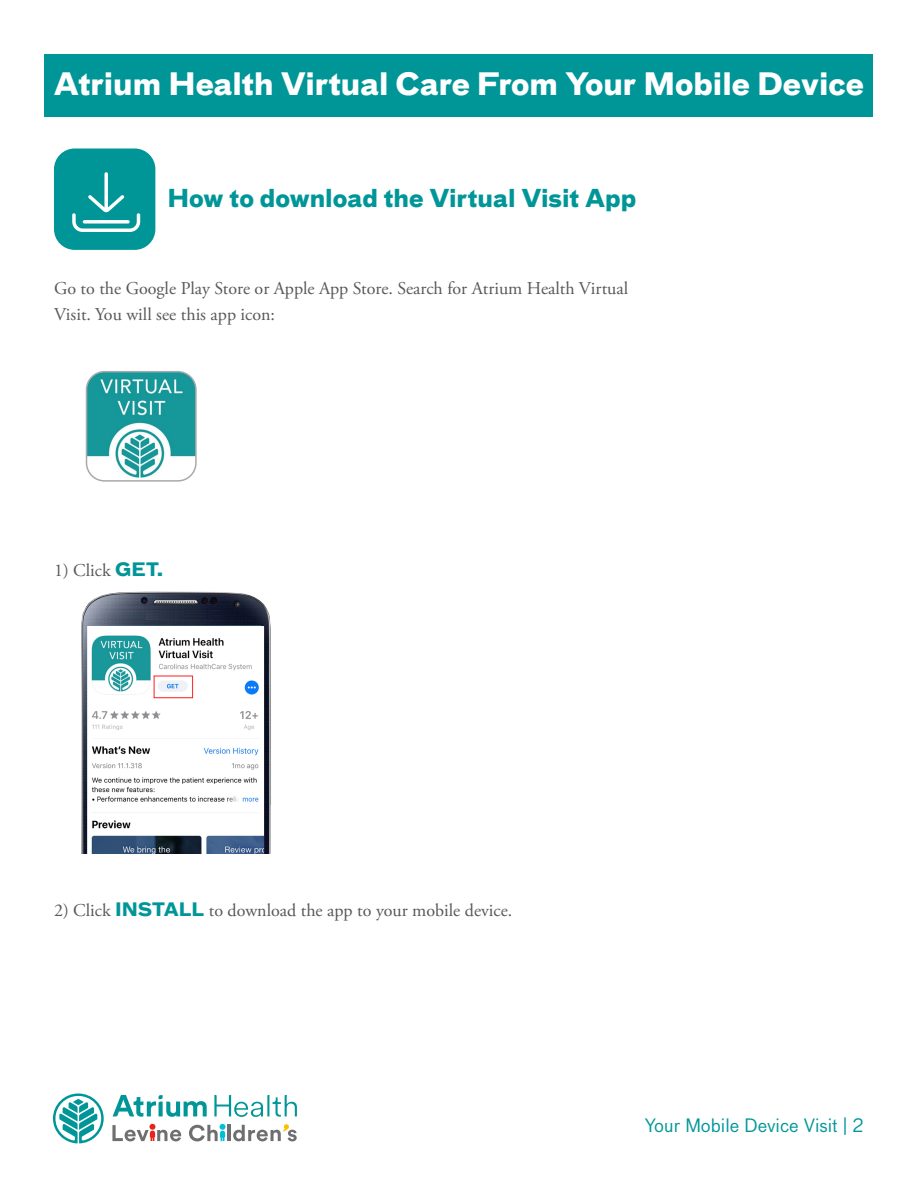
<style>
.page{position:relative;width:918px;height:1188px;background:#fff}
.page>*{position:absolute;margin:0;border:0;box-sizing:border-box;transform-origin:0 0}
.t1{font:700 30px "Bau Pro";color:#fff}
.t2{font:700 24px "Bau Pro";color:#009698}
.t3{font:18px/25.5px "Adobe Garamond Pro";color:#57585a}
.t4{font:18px "Bau Pro";color:#009698}
.s1{font-family:"Bau Pro";font-weight:700;color:#009698}
</style>
<div class="page">
<div style="left:54px;top:148px;width:101px;height:102px;background:#009698;border-radius:21px"></div>
<svg style="left:72px;top:172px;width:68px;height:60px"></svg>
<img style="left:87px;top:372px;width:107px;height:107px">
<div style="left:86px;top:371px;width:111px;height:111px;border:2px solid #a8a9ad;border-radius:18px"></div>
<img style="left:81px;top:591px;width:190px;height:263px">
<svg style="left:53px;top:1093px;width:51px;height:50px"></svg>
<svg style="left:113px;top:1095px;width:184px;height:22px"></svg>
<hr style="left:227px;top:1125px;width:3px;height:16px;background:#6e6f71">
<svg style="left:233px;top:1124px;width:64px;height:17px"></svg>
<svg style="left:112px;top:1124px;width:69px;height:17px"></svg>
<svg style="left:189px;top:1124px;width:37px;height:17px"></svg>
<div style="left:45px;top:54px;width:828px;height:63px;background:#009698"></div>
<p class="t1" style="left:54px;top:58px;width:811px">Atrium Health Virtual Care From Your Mobile Device</p>
<p class="t2" style="left:167px;top:177px;width:470px">How to download the Virtual Visit App</p>
<p class="t3" style="left:54px;top:276px;width:576px">Go to the Google Play Store or Apple App Store. Search for Atrium Health Virtual<br>Visit. You will see this app icon:</p>
<p class="t3" style="left:54px;top:558px;width:111px">1) Click <span class="s1">GET.</span></p>
<p class="t3" style="left:54px;top:899px;width:460px">2) Click <span class="s1">INSTALL</span> to download the app to your mobile device.</p>
<p class="t4" style="left:645px;top:1113px;width:221px">Your Mobile Device Visit | 2</p>
</div>
